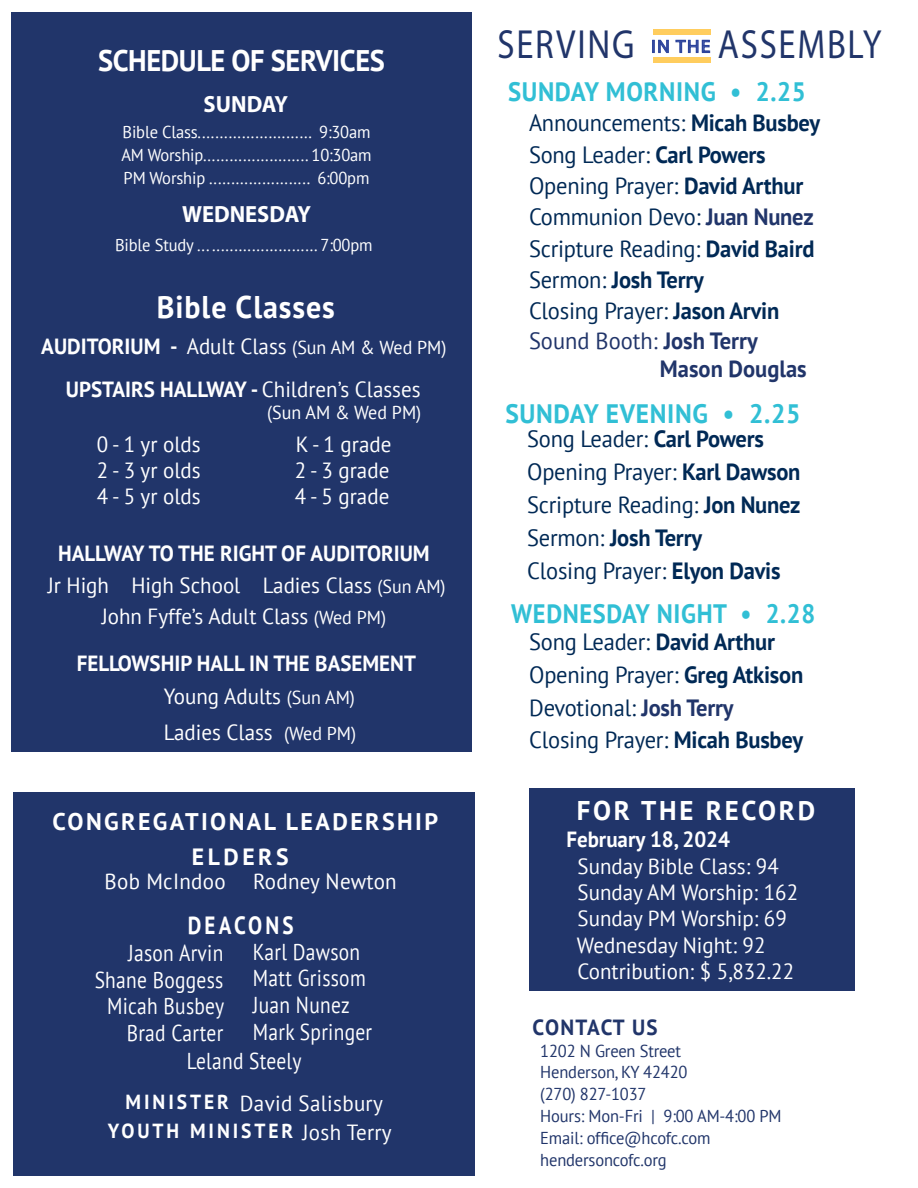
<style>
.page{position:relative;width:918px;height:1188px;background:#fff}
.page>*{position:absolute;margin:0;border:0;box-sizing:border-box;transform-origin:0 0}
.t1{font:40.8px "The Bold Font";letter-spacing:.05em;color:#21356a;scale:.85 1}
.t2{font:700 31.35px "PT Sans";letter-spacing:.03em;color:#fff;scale:.96 1}
.t3{font:700 29.7px "PT Sans";letter-spacing:-.015em;color:#fff;scale:.96 1}
.t4{font:700 27px "PT Sans";letter-spacing:.1em;color:#fff}
.t5{font:700 26.55px "PT Sans";letter-spacing:.025em;color:#31bfd5;scale:.92 1}
.t6{font:700 26.55px "PT Sans";letter-spacing:.025em;color:#31bfd5;scale:.93 1}
.t7{font:700 26.55px "PT Sans";letter-spacing:.025em;color:#31bfd5;scale:.96 1}
.t8{font:700 24.9px "PT Sans";letter-spacing:.15em;color:#fff;scale:.85 1}
.t9{font:700 24px "PT Sans";letter-spacing:.1em;color:#fff}
.t10{font:23.55px/32.8px "PT Sans";letter-spacing:-.01em;color:#002955;scale:.96 1}
.t11{font:23.55px "PT Sans";color:#21356a;scale:.96 1}
.t12{font:700 23.55px "PT Sans";letter-spacing:-.01em;color:#002955;scale:.96 1}
.t13{font:700 23.55px "Myriad Pro";color:#fff;scale:.96 1}
.t14{font:700 23.55px "PT Sans";color:#21356a;scale:.96 1}
.t15{font:700 23.55px "PT Sans";letter-spacing:.15em;color:#fff}
.t16{font:22.95px/26.8px "PT Sans";letter-spacing:.015em;color:#fff;text-align:right;scale:.85 1}
.t17{font:21.9px/25px "PT Sans";color:#fff;text-align:center;scale:.96 1}
.t18{font:700 21.9px/32.8px "PT Sans";color:#fff;scale:.96 1}
.t19{font:700 21.9px "PT Sans";letter-spacing:.035em;color:#21356a;scale:.96 1}
.t20{font:700 20.4px "PT Sans";letter-spacing:.15em;color:#fff;scale:.96 1}
.t21{font:18.75px "PT Sans";color:#fff;scale:.96 1}
.t22{font:17.85px "The Light Font";color:#2c439b;scale:1.06 1}
.t23{font:17.25px/22.6px "PT Sans";letter-spacing:-.01em;color:#fff;text-align:justify;scale:.96 1}
.t24{font:17.25px/21.9px "PT Sans";letter-spacing:-.01em;color:#21356a;scale:.96 1}
.s1{font-weight:700;font-size:21.9px}
.s2{font-size:21.9px}
.s3{font-weight:700}
.s4{font-size:18.75px}
.s5{font-weight:400}
.s6{font-weight:400;font-size:18.75px}
.s7{font-weight:700;font-size:20.4px}
.s8{font-weight:400;font-size:21.9px}
.s9{font-weight:700;color:#21356a}
</style>
<div class="page">
<div style="left:529px;top:788px;width:326px;height:203px;background:#21356a"></div>
<div style="left:12px;top:12px;width:460px;height:739px;background:#21356a"></div>
<div style="left:13px;top:792px;width:462px;height:383px;background:#21356a"></div>
<svg style="left:652px;top:39px;width:17px;height:14px"></svg>
<svg style="left:675px;top:39px;width:36px;height:14px"></svg>
<div style="left:653px;top:57px;width:57px;height:6px;background:#ffcd5e"></div>
<div style="left:653px;top:29px;width:57px;height:6px;background:#ffcd5e"></div>
<h3 class="t3" style="left:98px;top:40px;width:300px">SCHEDULE OF SERVICES</h3>
<p class="t13" style="left:204px;top:88px;width:90px">SUNDAY</p>
<p class="t23" style="left:121px;top:120px;width:262px">Bible Class.......................... 9:30am AM Worship........................ 10:30am PM Worship ....................... 6:00pm</p>
<p class="t13" style="left:182px;top:199px;width:136px">WEDNESDAY</p>
<p class="t23" style="left:115px;top:233px;width:270px">Bible Study ... ........................ 7:00pm</p>
<h2 class="t2" style="left:157px;top:286px;width:187px">Bible Classes</h2>
<p class="t21" style="left:41px;top:335px;width:424px"><span class="s1">AUDITORIUM -</span> <span class="s2">Adult Class</span> (Sun AM &amp; Wed PM)</p>
<p class="t17" style="left:66px;top:376px;width:371px"><span class="s3">UPSTAIRS HALLWAY -</span> Children’s Classes</p>
<p class="t21" style="left:267px;top:400px;width:162px">(Sun AM &amp; Wed PM)</p>
<p class="t17" style="left:97px;top:431px;width:109px">0 - 1 yr olds</p>
<p class="t17" style="left:296px;top:431px;width:101px">K - 1 grade</p>
<p class="t17" style="left:97px;top:457px;width:109px">2 - 3 yr olds</p>
<p class="t17" style="left:295px;top:457px;width:100px">2 - 3 grade</p>
<p class="t17" style="left:97px;top:483px;width:109px">4 - 5 yr olds</p>
<p class="t17" style="left:295px;top:483px;width:100px">4 - 5 grade</p>
<p class="t17" style="left:48px;top:538px;width:416px;line-height:31.3px"><span class="s3">HALLWAY TO THE RIGHT OF AUDITORIUM<br></span>Jr High High School Ladies Class <span class="s4">(Sun AM)<br></span>John Fyffe’s Adult Class <span class="s4">(Wed PM)</span></p>
<p class="t18" style="left:164px;top:646px;width:264px;text-indent:-87px">FELLOWSHIP HALL IN THE BASEMENT<br><span class="s5">Young Adults</span> <span class="s6">(Sun AM)</span></p>
<p class="t17" style="left:164px;top:719px;width:202px">Ladies Class <span class="s4">(Wed PM)</span></p>
<p class="t9" style="left:53px;top:806px;width:387px">CONGREGATIONAL LEADERSHIP</p>
<p class="t15" style="left:192px;top:842px;width:98px">ELDERS</p>
<p class="t17" style="left:105px;top:869px;width:306px">Bob McIndoo Rodney Newton</p>
<p class="t8" style="left:188px;top:909px;width:126px">DEACONS</p>
<p class="t16" style="left:95px;top:939px;width:154px">Jason Arvin<br>Shane Boggess<br>Micah Busbey<br>Brad Carter</p>
<p class="t16" style="left:253px;top:937px;width:142px;text-align:left">Karl Dawson<br>Matt Grissom<br>Juan Nunez<br>Mark Springer</p>
<p class="t16" style="left:187px;top:1047px;width:137px">Leland Steely</p>
<p class="t17" style="left:126px;top:1090px;width:270px"><span class="s7">MINISTER</span> David Salisbury</p>
<p class="t20" style="left:108px;top:1117px;width:297px">YOUTH MINISTER <span class="s8">Josh Terry</span></p>
<h1 class="t1" style="left:498px;top:19px;width:162px">SERVING</h1>
<p class="t22" style="left:651px;top:35px;width:57px">IN THE</p>
<h1 class="t1" style="left:718px;top:19px;width:194px">ASSEMBLY</h1>
<p class="t6" style="left:508px;top:74px;width:322px">SUNDAY MORNING • 2.25</p>
<p class="t10" style="left:529px;top:106px;width:305px">Announcements: <span class="s3">Micah Busbey</span></p>
<p class="t10" style="left:529px;top:138px;width:248px">Song Leader: <span class="s3">Carl Powers</span></p>
<p class="t10" style="left:529px;top:169px;width:287px">Opening Prayer: <span class="s3">David Arthur</span></p>
<p class="t10" style="left:529px;top:200px;width:298px">Communion Devo: <span class="s9">Juan Nunez</span></p>
<p class="t10" style="left:529px;top:231px;width:299px">Scripture Reading: <span class="s3">David Baird</span></p>
<p class="t12" style="left:529px;top:264px;width:184px"><span class="s5">Sermon:</span> Josh Terry</p>
<p class="t10" style="left:529px;top:294px;width:262px">Closing Prayer: <span class="s3">Jason Arvin</span></p>
<p class="t11" style="left:529px;top:326px;width:240px">Sound Booth: <span class="s3">Josh Terry</span></p>
<p class="t14" style="left:660px;top:353px;width:154px">Mason Douglas</p>
<p class="t7" style="left:505px;top:396px;width:309px">SUNDAY EVENING • 2.25</p>
<p class="t10" style="left:527px;top:422px;width:286px">Song Leader: <span class="s3">Carl Powers<br></span>Opening Prayer: <span class="s3">Karl Dawson<br></span>Scripture Reading: <span class="s3">Jon Nunez<br></span>Sermon: <span class="s3">Josh Terry<br></span>Closing Prayer: <span class="s3">Elyon Davis</span></p>
<p class="t5" style="left:511px;top:596px;width:332px">WEDNESDAY NIGHT • 2.28</p>
<p class="t10" style="left:529px;top:625px;width:287px">Song Leader: <span class="s3">David Arthur<br></span>Opening Prayer: <span class="s3">Greg Atkison<br></span>Devotional: <span class="s9">Josh Terry<br></span>Closing Prayer: <span class="s3">Micah Busbey</span></p>
<p class="t4" style="left:577px;top:792px;width:240px">FOR THE RECORD</p>
<p class="t18" style="left:566px;top:823px;width:172px">February 18, 2024</p>
<p class="t17" style="left:577px;top:852px;width:232px;line-height:26.2px;text-align:left">Sunday Bible Class: 94<br>Sunday AM Worship: 162<br>Sunday PM Worship: 69<br>Wednesday Night: 92<br>Contribution: $ 5,832.22</p>
<p class="t18" style="left:607px;top:795px;width:179px">November 27, 2022</p>
<p class="t17" style="left:580px;top:831px;width:235px">Sunday Bible Class:<br>Sunday AM Worship: 176<br>Sunday PM Worship: 70<br>Tuesday PM Class 71<br>Contribution: $ 6,2 2.79</p>
<p class="t19" style="left:533px;top:1013px;width:132px">CONTACT US</p>
<p class="t24" style="left:540px;top:1039px;width:253px">1202 N Green Street<br>Henderson, KY 42420<br>(270) 827-1037<br>Hours: Mon-Fri | 9:00 AM-4:00 PM<br>Email: office@hcofc.com hendersoncofc.org</p>
</div>
